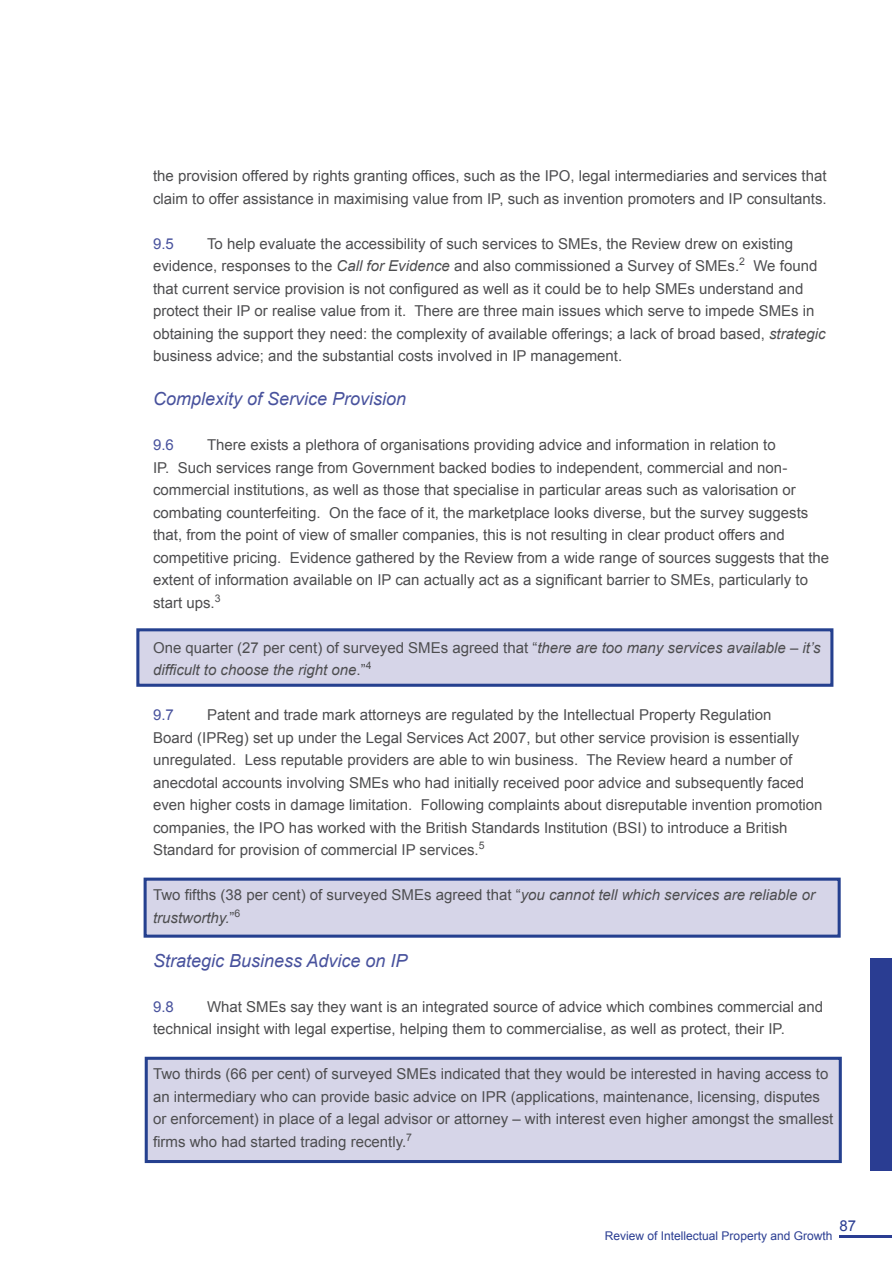
<style>
.page{position:relative;width:893px;height:1263px;background:#fff}
.page>*{position:absolute;margin:0;border:0;box-sizing:border-box;transform-origin:0 0}
.t1{font:italic 18px "Arial";color:#48529d}
.t2{font:15px/22.5px "Arial";color:#4d4d4f}
.t3{font:italic 15px/22.5px "Arial";color:#4d4d4f}
.t4{font:15px "Arial";color:#48529d}
.t5{font:15px "Arial";color:#2a3d92}
.t6{font:12px "Arial";color:#2a3d92}
.s1{font-style:italic}
.s2{font-style:normal}
</style>
<div class="page">
<hr style="left:840px;top:1236px;width:52px;height:2px;background:#2a3d92">
<div style="left:871px;top:958px;width:21px;height:212px;background:#2a3d92"></div>
<div style="left:145px;top:1057px;width:697px;height:106px;background:#d6d5e8;border:3px solid #25408f"></div>
<div style="left:144px;top:878px;width:697px;height:60px;background:#d6d5e8;border:3px solid #25408f"></div>
<div style="left:136px;top:628px;width:697px;height:59px;background:#d6d5e8;border:3px solid #25408f"></div>
<p class="t2" style="left:153px;top:165px;width:675px">the provision offered by rights granting offices, such as the IPO, legal intermediaries and services that claim to offer assistance in maximising value from IP, such as invention promoters and IP consultants.</p>
<p class="t4" style="left:153px;top:233px;width:22px">9.5</p>
<p class="t2" style="left:153px;top:232px;width:674px;text-indent:54px">To help evaluate the accessibility of such services to SMEs, the Review drew on existing evidence, responses to the <span class="s1">Call for Evidence</span> and also commissioned a Survey of SMEs.<sup>2</sup> We found that current service provision is not configured as well as it could be to help SMEs understand and protect their IP or realise value from it. There are three main issues which serve to impede SMEs in obtaining the support they need: the complexity of available offerings; a lack of broad based, <span class="s1">strategic </span>business advice; and the substantial costs involved in IP management.</p>
<h2 class="t1" style="left:153px;top:387px;width:255px">Complexity of Service Provision</h2>
<p class="t4" style="left:153px;top:435px;width:22px">9.6</p>
<p class="t2" style="left:153px;top:434px;width:678px;text-indent:54px">There exists a plethora of organisations providing advice and information in relation to<br>IP. Such services range from Government backed bodies to independent, commercial and non&shy;commercial institutions, as well as those that specialise in particular areas such as valorisation or combating counterfeiting. On the face of it, the marketplace looks diverse, but the survey suggests that, from the point of view of smaller companies, this is not resulting in clear product offers and competitive pricing. Evidence gathered by the Review from a wide range of sources suggests that the extent of information available on IP can actually act as a significant barrier to SMEs, particularly to start ups.<sup>3</sup></p>
<p class="t3" style="left:153px;top:636px;width:669px"><span class="s2">One quarter (27 per cent) of surveyed SMEs agreed that “</span>there are too many services available – it’s difficult to choose the right one<span class="s2">.”</span><sup>4</sup></p>
<p class="t4" style="left:153px;top:705px;width:22px">9.7</p>
<p class="t2" style="left:153px;top:704px;width:671px;text-indent:54px">Patent and trade mark attorneys are regulated by the Intellectual Property Regulation<br>Board (IPReg) set up under the Legal Services Act 2007, but other service provision is essentially unregulated. Less reputable providers are able to win business. The Review heard a number of anecdotal accounts involving SMEs who had initially received poor advice and subsequently faced even higher costs in damage limitation. Following complaints about disreputable invention promotion companies, the IPO has worked with the British Standards Institution (BSI) to introduce a British Standard for provision of commercial IP services.<sup>5</sup></p>
<p class="t3" style="left:153px;top:884px;width:663px"><span class="s2">Two fifths (38 per cent) of surveyed SMEs agreed that “</span>you cannot tell which services are reliable or trustworthy.<span class="s2">”</span><sup>6</sup></p>
<h2 class="t1" style="left:153px;top:949px;width:256px">Strategic Business Advice on IP</h2>
<p class="t4" style="left:153px;top:997px;width:22px">9.8</p>
<p class="t2" style="left:153px;top:995px;width:672px;text-indent:54px">What SMEs say they want is an integrated source of advice which combines commercial and technical insight with legal expertise, helping them to commercialise, as well as protect, their IP.</p>
<p class="t2" style="left:153px;top:1063px;width:682px">Two thirds (66 per cent) of surveyed SMEs indicated that they would be interested in having access to an intermediary who can provide basic advice on IPR (applications, maintenance, licensing, disputes or enforcement) in place of a legal advisor or attorney – with interest even higher amongst the smallest firms who had started trading recently.<sup>7</sup></p>
<p class="t6" style="left:605px;top:1228px;width:229px">Review of Intellectual Property and Growth</p>
<p class="t5" style="left:840px;top:1215px;width:18px">87</p>
</div>
